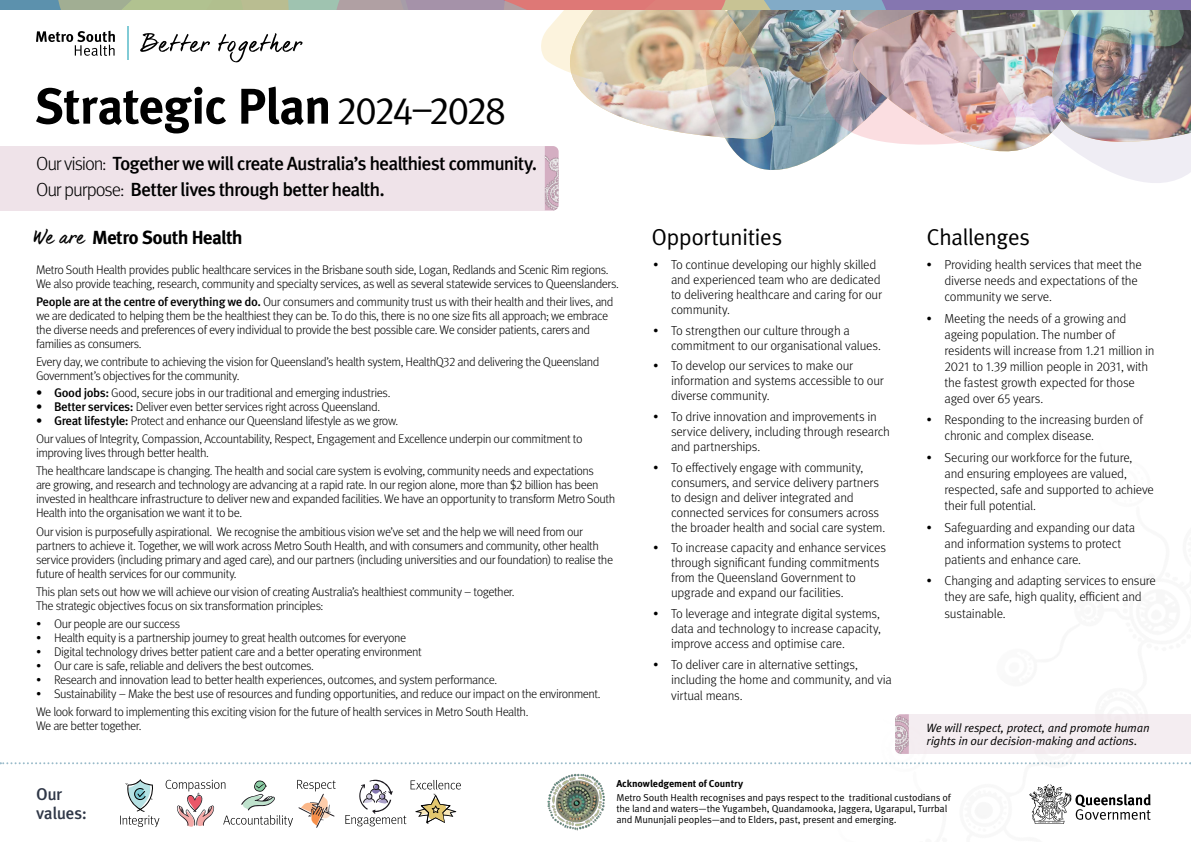
<style>
.page{position:relative;width:1191px;height:842px;background:#fff}
.page>*{position:absolute;margin:0;border:0;box-sizing:border-box;transform-origin:0 0}
.t1{font:38.8px "Meta OT Norm";letter-spacing:-.065em;color:#000}
.t2{font:23px "Meta OT Norm";letter-spacing:-.03em;color:#000}
.t3{font:500 19px/25.8px "Meta OT";letter-spacing:-.05em;color:#000}
.t4{font:700 18.9px "Meta OT";letter-spacing:-.035em;color:#000}
.t5{font:500 17px/19px "Meta OT";letter-spacing:-.025em;color:#2f3747}
.t6{font:300 13px/15px "Meta OT";letter-spacing:-.02em;color:#000}
.t7{font:300 12.5px/14px "Meta OT";letter-spacing:-.04em;color:#000}
.t8{font:12px/13px "Meta OT Norm Ita";letter-spacing:-.02em;color:#000}
.t9{font:10px/11px "Meta OT Norm";letter-spacing:-.015em;color:#000}
.t10{font:700 10px "Meta OT";letter-spacing:-.005em;color:#000}
.s1{font-weight:300}
.s2{font-family:"dear Sally";font-weight:400}
.s3{font-weight:500}
</style>
<div class="page">
<svg style="left:1029px;top:784px;width:121px;height:40px"></svg>
<svg style="left:120px;top:779px;width:39px;height:48px"></svg>
<svg style="left:345px;top:780px;width:116px;height:46px"></svg>
<svg style="left:166px;top:780px;width:170px;height:48px"></svg>
<img style="left:547px;top:773px;width:58px;height:58px">
<svg style="left:0;top:762px;width:1191px;height:2px"></svg>
<div style="left:908px;top:714px;width:283px;height:40px;background:#f4edf1"></div>
<img style="left:895px;top:714px;width:13px;height:40px">
<img style="left:0;top:0;width:1191px;height:211px">
<h1 class="t1" style="left:336px;top:87px;width:172px">2024–2028</h1>
<h3 class="t3" style="left:36px;top:151px;width:503px"><span class="s1">Our vision:</span> Together we will create Australia’s healthiest community.<br><span class="s1">Our purpose:</span> Better lives through better health.</h3>
<h3 class="t4" style="left:33px;top:226px;width:211px"><span class="s2">We are</span> Metro South Health</h3>
<p class="t7" style="left:36px;top:262px;width:584px">Metro South Health provides public healthcare services in the Brisbane south side, Logan, Redlands and Scenic Rim regions.<br>We also provide teaching, research, community and specialty services, as well as several statewide services to Queenslanders.</p>
<p class="t7" style="left:36px;top:295px;width:579px"><span class="s3">People are at the centre of everything we do.</span> Our consumers and community trust us with their health and their lives, and we are dedicated to helping them be the healthiest they can be. To do this, there is no one size fits all approach; we embrace the diverse needs and preferences of every individual to provide the best possible care. We consider patients, carers and families as consumers.</p>
<p class="t7" style="left:36px;top:355px;width:565px">Every day, we contribute to achieving the vision for Queensland’s health system, HealthQ32 and delivering the Queensland<br>Government’s objectives for the community.</p>
<p class="t7" style="left:36px;top:386px;width:356px"><span class="s3">• Good jobs:</span> Good, secure jobs in our traditional and emerging industries.</p>
<p class="t7" style="left:36px;top:400px;width:346px"><span class="s3">• Better services:</span> Deliver even better services right across Queensland.</p>
<p class="t7" style="left:36px;top:412px;width:548px;line-height:18.2px"><span class="s3">• Great lifestyle:</span> Protect and enhance our Queensland lifestyle as we grow.<br>Our values of Integrity, Compassion, Accountability, Respect, Engagement and Excellence underpin our commitment to</p>
<p class="t7" style="left:36px;top:444px;width:559px;line-height:18.2px">improving lives through better health.<br>The healthcare landscape is changing. The health and social care system is evolving, community needs and expectations</p>
<p class="t7" style="left:36px;top:478px;width:581px">are growing, and research and technology are advancing at a rapid rate. In our region alone, more than $2 billion has been invested in healthcare infrastructure to deliver new and expanded facilities. We have an opportunity to transform Metro South<br>Health into the organisation we want it to be.</p>
<p class="t7" style="left:36px;top:525px;width:578px">Our vision is purposefully aspirational. We recognise the ambitious vision we’ve set and the help we will need from our partners to achieve it. Together, we will work across Metro South Health, and with consumers and community, other health service providers (including primary and aged care), and our partners (including universities and our foundation) to realise the future of health services for our community.</p>
<p class="t7" style="left:36px;top:585px;width:480px">This plan sets out how we will achieve our vision of creating Australia’s healthiest community – together.<br>The strategic objectives focus on six transformation principles:</p>
<p class="t7" style="left:36px;top:617px;width:146px">• Our people are our success</p>
<p class="t7" style="left:36px;top:631px;width:372px">• Health equity is a partnership journey to great health outcomes for everyone</p>
<p class="t7" style="left:36px;top:645px;width:387px">• Digital technology drives better patient care and a better operating environment</p>
<p class="t7" style="left:36px;top:659px;width:279px">• Our care is safe, reliable and delivers the best outcomes.</p>
<p class="t7" style="left:36px;top:673px;width:462px">• Research and innovation lead to better health experiences, outcomes, and system performance.</p>
<p class="t7" style="left:36px;top:685px;width:566px;line-height:18.2px">• Sustainability – Make the best use of resources and funding opportunities, and reduce our impact on the environment.<br>We look forward to implementing this exciting vision for the future of health services in Metro South Health.</p>
<p class="t7" style="left:36px;top:719px;width:107px">We are better together.</p>
<h2 class="t2" style="left:651px;top:223px;width:132px">Opportunities</h2>
<p class="t6" style="left:671px;top:257px;width:212px;text-indent:-18px">• To continue developing our highly skilled and experienced team who are dedicated to delivering healthcare and caring for our community.</p>
<p class="t6" style="left:671px;top:323px;width:211px;text-indent:-18px">• To strengthen our culture through a commitment to our organisational values.</p>
<p class="t6" style="left:671px;top:358px;width:214px;text-indent:-18px">• To develop our services to make our information and systems accessible to our diverse community.</p>
<p class="t6" style="left:671px;top:409px;width:220px;text-indent:-18px">• To drive innovation and improvements in service delivery, including through research and partnerships.</p>
<p class="t6" style="left:671px;top:460px;width:216px;text-indent:-18px">• To effectively engage with community, consumers, and service delivery partners to design and deliver integrated and connected services for consumers across the broader health and social care system.</p>
<p class="t6" style="left:671px;top:540px;width:216px;text-indent:-18px">• To increase capacity and enhance services through significant funding commitments from the Queensland Government to upgrade and expand our facilities.</p>
<p class="t6" style="left:671px;top:606px;width:211px;text-align:justify;text-indent:-18px">• To leverage and integrate digital systems, data and technology to increase capacity, improve access and optimise care.</p>
<p class="t6" style="left:671px;top:657px;width:222px;line-height:15.5px;text-indent:-18px">• To deliver care in alternative settings, including the home and community, and via virtual means.</p>
<h2 class="t2" style="left:926px;top:223px;width:105px">Challenges</h2>
<p class="t6" style="left:944px;top:257px;width:199px;line-height:16px;text-indent:-18px">• Providing health services that meet the diverse needs and expectations of the community we serve.</p>
<p class="t6" style="left:944px;top:310px;width:211px;line-height:16px;text-indent:-18px">• Meeting the needs of a growing and ageing population. The number of residents will increase from 1.21 million in 2021 to 1.39 million people in 2031, with the fastest growth expected for those aged over 65 years.</p>
<p class="t6" style="left:944px;top:412px;width:200px;line-height:16px;text-indent:-18px">• Responding to the increasing burden of chronic and complex disease.</p>
<p class="t6" style="left:944px;top:450px;width:211px;line-height:16px;text-indent:-18px">• Securing our workforce for the future, and ensuring employees are valued, respected, safe and supported to achieve their full potential.</p>
<p class="t6" style="left:944px;top:519px;width:192px;line-height:16px;text-indent:-18px">• Safeguarding and expanding our data and information systems to protect patients and enhance care.</p>
<p class="t6" style="left:944px;top:573px;width:213px;line-height:16.2px;text-indent:-18px">• Changing and adapting services to ensure they are safe, high quality, efficient and sustainable.</p>
<p class="t8" style="left:926px;top:721px;width:225px">We will respect, protect, and promote human rights in our decision-making and actions.</p>
<h3 class="t5" style="left:36px;top:785px;width:52px">Our values:</h3>
<p class="t10" style="left:616px;top:777px;width:128px">Acknowledgement of Country</p>
<p class="t9" style="left:616px;top:792px;width:336px">Metro South Health recognises and pays respect to the traditional custodians of the land and waters—the Yugambeh, Quandamooka, Jaggera, Ugarapul, Turrbal and Mununjali peoples—and to Elders, past, present and emerging.</p>
</div>
